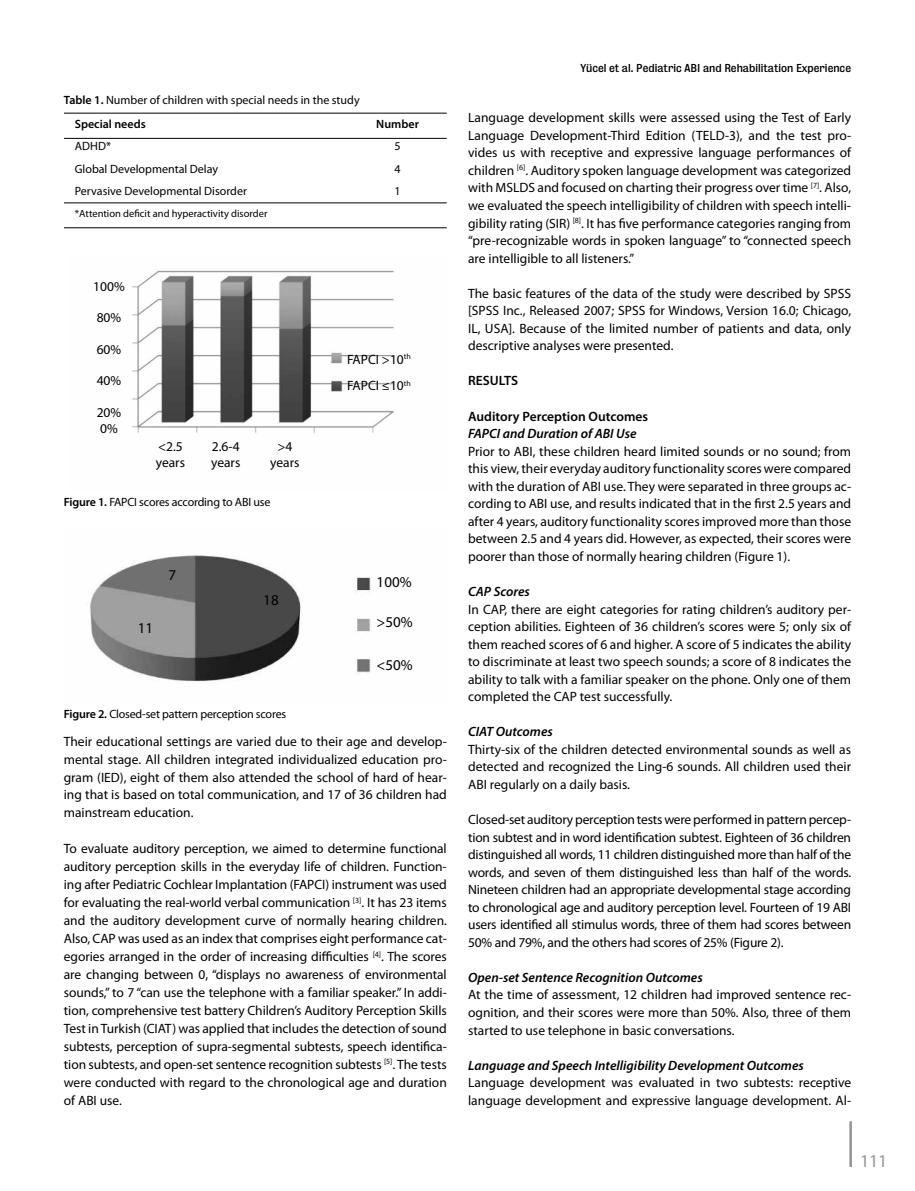
<style>
.page{position:relative;width:915px;height:1191px;background:#fff}
.page>*{position:absolute;margin:0;border:0;box-sizing:border-box;transform-origin:0 0}
.t1{font:18px "Myriad Pro";color:#939598}
.t2{font:15px "Myriad Pro";color:#000}
.t3{font:13.5px/17.5px "Myriad Pro";color:#000;text-align:justify}
.t4{font:italic 600 13.5px "Myriad Pro";color:#000}
.t5{font:600 13.5px "Myriad Pro";color:#000}
.t6{font:12px "Myriad Pro";color:#000}
.t7{font:600 12px "Myriad Pro";color:#000}
.t8{font:10.5px "Bureau Grot Five Three";color:#000}
.t9{font:10.5px "Myriad Pro";color:#000}
.s1{font-weight:600}
</style>
<div class="page">
<hr style="left:64px;top:138px;width:382px;height:1px;background:#000">
<hr style="left:64px;top:113px;width:382px;height:1px;background:#000">
<hr style="left:64px;top:227px;width:382px;height:1px;background:#000">
<hr style="left:64px;top:203px;width:382px;height:1px;background:#000">
<img style="left:132px;top:270px;width:262px;height:163px">
<img style="left:90px;top:555px;width:281px;height:127px">
<hr style="left:849px;top:1121px;width:2px;height:46px;background:#939598">
<p class="t6" style="left:64px;top:92px;width:297px"><span class="s1">Table 1.</span> Number of children with special needs in the study</p>
<p class="t7" style="left:75px;top:117px;width:72px">Special needs</p>
<p class="t7" style="left:376px;top:117px;width:44px">Number</p>
<p class="t6" style="left:75px;top:139px;width:38px">ADHD*</p>
<p class="t6" style="left:394px;top:139px;width:8px">5</p>
<p class="t6" style="left:75px;top:161px;width:145px">Global Developmental Delay</p>
<p class="t6" style="left:394px;top:161px;width:8px">4</p>
<p class="t6" style="left:75px;top:183px;width:173px">Pervasive Developmental Disorder</p>
<p class="t6" style="left:394px;top:183px;width:8px">1</p>
<p class="t9" style="left:75px;top:207px;width:194px">*Attention deficit and hyperactivity disorder</p>
<p class="t3" style="left:93px;top:277px;width:33px">100%</p>
<p class="t3" style="left:97px;top:309px;width:26px">80%</p>
<p class="t3" style="left:97px;top:340px;width:26px">60%</p>
<p class="t3" style="left:97px;top:372px;width:26px">40%</p>
<p class="t3" style="left:97px;top:404px;width:26px;line-height:15.8px">20%<br>0%</p>
<p class="t3" style="left:156px;top:438px;width:31px;line-height:16.2px">&lt;2.5 years</p>
<p class="t3" style="left:211px;top:438px;width:31px;line-height:16.2px">2.6-4 years</p>
<p class="t3" style="left:270px;top:438px;width:31px;line-height:16.2px;text-align:center">&gt;4 years</p>
<p class="t6" style="left:64px;top:495px;width:208px"><span class="s1">Figure 1.</span> FAPCI scores according to ABI use</p>
<p class="t2" style="left:138px;top:618px;width:17px">11</p>
<p class="t2" style="left:168px;top:565px;width:9px">7</p>
<p class="t2" style="left:263px;top:591px;width:17px">18</p>
<p class="t6" style="left:64px;top:707px;width:224px"><span class="s1">Figure 2.</span> Closed-set pattern perception scores</p>
<p class="t3" style="left:347px;top:345px;width:65px;line-height:26.8px">FAPCI &gt;10<sup>th<br></sup>FAPCI ≤10<sup>th</sup></p>
<p class="t2" style="left:376px;top:572px;width:36px">100%</p>
<p class="t2" style="left:376px;top:613px;width:38px">&gt;50%</p>
<p class="t2" style="left:376px;top:655px;width:38px">&lt;50%</p>
<p class="t3" style="left:64px;top:732px;width:384px;line-height:18px">Their educational settings are varied due to their age and develop&shy;mental stage. All children integrated individualized education pro&shy;gram (IED), eight of them also attended the school of hard of hear&shy;ing that is based on total communication, and 17 of 36 children had mainstream education.</p>
<p class="t3" style="left:64px;top:839px;width:384px;line-height:18px">To evaluate auditory perception, we aimed to determine functional auditory perception skills in the everyday life of children. Function&shy;ing after Pediatric Cochlear Implantation (FAPCI) instrument was used for evaluating the real-world verbal communication <sup>[3]</sup>. It has 23 items and the auditory development curve of normally hearing children.<br>Also, CAP was used as an index that comprises eight performance cat&shy;egories arranged in the order of increasing difficulties <sup>[4]</sup>. The scores are changing between 0, “displays no awareness of environmental sounds,” to 7 “can use the telephone with a familiar speaker.” In addi&shy;tion, comprehensive test battery Children’s Auditory Perception Skills Test in Turkish (CIAT) was applied that includes the detection of sound subtests, perception of supra-segmental subtests, speech identifica&shy;tion subtests, and open-set sentence recognition subtests <sup>[5]</sup>. The tests were conducted with regard to the chronological age and duration of ABI use.</p>
<p class="t8" style="left:580px;top:62px;width:272px">Yücel et al. Pediatric ABI and Rehabilitation Experience</p>
<p class="t3" style="left:468px;top:109px;width:384px">Language development skills were assessed using the Test of Early Language Development-Third Edition (TELD-3), and the test pro&shy;vides us with receptive and expressive language performances of children <sup>[6]</sup>. Auditory spoken language development was categorized with MSLDS and focused on charting their progress over time <sup>[7]</sup>. Also, we evaluated the speech intelligibility of children with speech intelli&shy;gibility rating (SIR) <sup>[8]</sup>. It has five performance categories ranging from “pre-recognizable words in spoken language” to “connected speech are intelligible to all listeners.”</p>
<p class="t3" style="left:468px;top:284px;width:384px">The basic features of the data of the study were described by SPSS [SPSS Inc., Released 2007; SPSS for Windows, Version 16.0; Chicago, IL, USA]. Because of the limited number of patients and data, only descriptive analyses were presented.</p>
<p class="t5" style="left:468px;top:372px;width:51px">RESULTS</p>
<p class="t5" style="left:468px;top:407px;width:181px">Auditory Perception Outcomes</p>
<p class="t4" style="left:468px;top:425px;width:170px">FAPCI and Duration of ABI Use</p>
<p class="t3" style="left:468px;top:442px;width:384px">Prior to ABI, these children heard limited sounds or no sound; from this view, their everyday auditory functionality scores were compared with the duration of ABI use. They were separated in three groups ac&shy;cording to ABI use, and results indicated that in the first 2.5 years and after 4 years, auditory functionality scores improved more than those between 2.5 and 4 years did. However, as expected, their scores were poorer than those of normally hearing children (Figure 1).</p>
<p class="t4" style="left:468px;top:583px;width:63px">CAP Scores</p>
<p class="t3" style="left:468px;top:600px;width:384px">In CAP, there are eight categories for rating children’s auditory per&shy;ception abilities. Eighteen of 36 children’s scores were 5; only six of them reached scores of 6 and higher. A score of 5 indicates the ability to discriminate at least two speech sounds; a score of 8 indicates the ability to talk with a familiar speaker on the phone. Only one of them completed the CAP test successfully.</p>
<p class="t4" style="left:468px;top:723px;width:86px">CIAT Outcomes</p>
<p class="t3" style="left:468px;top:740px;width:384px">Thirty-six of the children detected environmental sounds as well as detected and recognized the Ling-6 sounds. All children used their ABI regularly on a daily basis.</p>
<p class="t3" style="left:468px;top:810px;width:384px">Closed-set auditory perception tests were performed in pattern percep&shy;tion subtest and in word identification subtest. Eighteen of 36 children distinguished all words, 11 children distinguished more than half of the words, and seven of them distinguished less than half of the words.<br>Nineteen children had an appropriate developmental stage according to chronological age and auditory perception level. Fourteen of 19 ABI users identified all stimulus words, three of them had scores between 50% and 79%, and the others had scores of 25% (Figure 2).</p>
<p class="t4" style="left:468px;top:968px;width:236px">Open-set Sentence Recognition Outcomes</p>
<p class="t3" style="left:468px;top:986px;width:384px">At the time of assessment, 12 children had improved sentence rec&shy;ognition, and their scores were more than 50%. Also, three of them started to use telephone in basic conversations.</p>
<p class="t4" style="left:468px;top:1056px;width:337px">Language and Speech Intelligibility Development Outcomes</p>
<p class="t3" style="left:468px;top:1073px;width:384px">Language development was evaluated in two subtests: receptive language development and expressive language development. Al-</p>
<h1 class="t1" style="left:859px;top:1149px;width:29px">111</h1>
</div>
